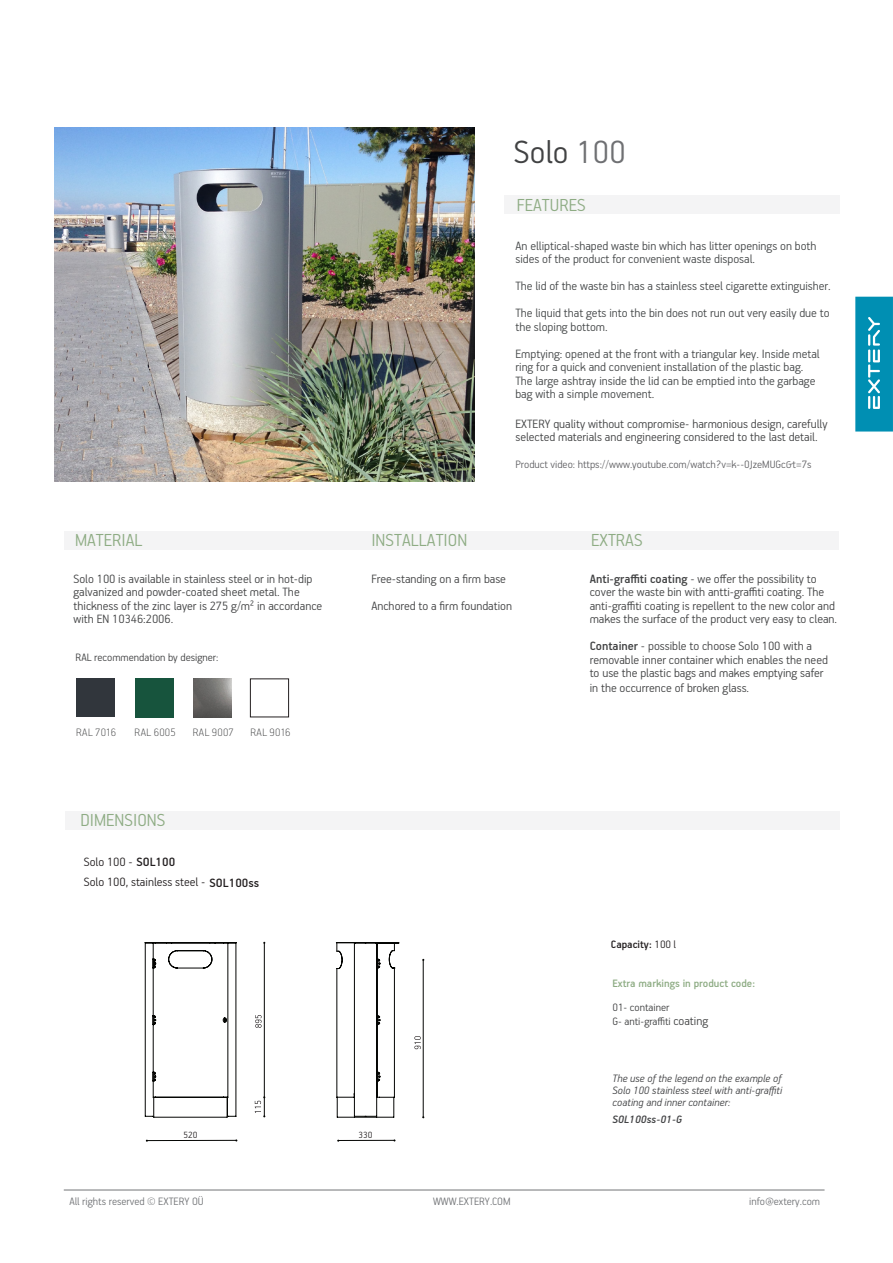
<style>
.page{position:relative;width:893px;height:1263px;background:#fff}
.page>*{position:absolute;margin:0;border:0;box-sizing:border-box;transform-origin:0 0}
.t1{font:300 36px "Extery PF Handbook Pro";color:#414243}
.t2{font:300 19.5px "Extery PF Handbook Pro";color:#8eac84}
.t3{font:300 19.5px "PF Handbook Pro";color:#8eac84}
.t4{font:300 13.5px/13.5px "Extery PF Handbook Pro";color:#414243}
.t5{font:300 13.5px/13.5px "Extery PF Handbook Pro";color:#444748}
.t6{font:300 13.5px "Extery PF Handbook Pro";color:#231f20}
.t7{font:500 13.5px "Extery PF Handbook Pro";color:#231f20}
.t8{font:italic 300 12px/12px "Extery PF Handbook Pro";color:#424345;text-align:justify}
.t9{font:300 12px "Extery PF Handbook Pro";color:#414243}
.t10{font:300 12px "Extery PF Handbook Pro";color:#636366}
.t11{font:300 12px "PF Handbook Pro";color:#727477}
.Basic{font:100 12px "Extery PF Handbook Pro";letter-spacing:.02em;color:#414243}
.t12{font:500 12px "Extery PF Handbook Pro";color:#8eac84}
.t13{font:300 12px "Extery PF Handbook Pro";color:#727477}
.t14{font:italic 500 12px "Extery PF Handbook Pro";color:#424345}
.t15{font:500 12px "Extery PF Handbook Pro";color:#231f20}
.t16{font:300 10.05px "Extery PF Handbook Pro";color:#231f20}
.s1{color:#6f7073}
.s2{font-weight:500}
.s3{font-weight:300}
.s4{font-size:13.5px}
</style>
<div class="page">
<hr style="left:64px;top:1189px;width:760px;height:1px;background:#727476">
<div style="left:855px;top:297px;width:38px;height:134px;background:#008fb3"></div>
<svg style="left:868px;top:317px;width:12px;height:92px"></svg>
<img style="left:55px;top:128px;width:420px;height:354px">
<div style="left:504px;top:196px;width:336px;height:18px;background:#f4f4f5"></div>
<div style="left:64px;top:532px;width:775px;height:18px;background:#f4f4f5"></div>
<div style="left:65px;top:811px;width:775px;height:18px;background:#f4f4f5"></div>
<div style="left:76px;top:679px;width:39px;height:38px;background:#31363c"></div>
<div style="left:250px;top:679px;width:39px;height:38px;background:#fff;border:1px solid #231f20"></div>
<div style="left:135px;top:678px;width:39px;height:39px;background:#17543d"></div>
<img style="left:193px;top:678px;width:39px;height:39px">
<hr style="left:146px;top:1140px;width:90px;height:1px;background:#040503">
<hr style="left:338px;top:1140px;width:56px;height:1px;background:#040503">
<svg style="left:414px;top:1036px;width:7px;height:13px"></svg>
<hr style="left:423px;top:960px;width:1px;height:158px;background:#040503">
<svg style="left:144px;top:942px;width:255px;height:176px"></svg>
<p class="t1" style="left:514px;top:134px;width:113px">Solo <span class="s1">100</span></p>
<p class="t2" style="left:517px;top:195px;width:70px">FEATURES</p>
<p class="t5" style="left:515px;top:239px;width:303px">An elliptical-shaped waste bin which has litter openings on both sides of the product for convenient waste disposal.</p>
<p class="t5" style="left:515px;top:279px;width:317px">The lid of the waste bin has a stainless steel cigarette extinguisher.</p>
<p class="t5" style="left:515px;top:306px;width:316px">The liquid that gets into the bin does not run out very easily due to the sloping bottom.</p>
<p class="t5" style="left:515px;top:347px;width:306px">Emptying: opened at the front with a triangular key. Inside metal ring for a quick and convenient installation of the plastic bag.</p>
<p class="t5" style="left:515px;top:374px;width:301px">The large ashtray inside the lid can be emptied into the garbage bag with a simple movement.</p>
<p class="t4" style="left:515px;top:417px;width:314px">EXTERY quality without compromise- harmonious design, carefully selected materials and engineering considered to the last detail.</p>
<p class="t10" style="left:515px;top:459px;width:298px">Product video: https://www.youtube.com/watch?v=k--0JzeMUGc&amp;t=7s</p>
<p class="t2" style="left:75px;top:531px;width:69px">MATERIAL</p>
<p class="t2" style="left:371px;top:531px;width:97px">INSTALLATION</p>
<p class="t2" style="left:591px;top:531px;width:53px">EXTRAS</p>
<p class="t4" style="left:74px;top:572px;width:241px">Solo 100 is available in stainless steel or in hot-dip</p>
<p class="t4" style="left:74px;top:585px;width:228px">galvanized and powder-coated sheet metal. The</p>
<p class="t4" style="left:74px;top:599px;width:250px">thickness of the zinc layer is 275 g/m² in accordance with EN 10346:2006.</p>
<p class="t9" style="left:76px;top:651px;width:144px">RAL recommendation by designer:</p>
<p class="Basic" style="left:76px;top:727px;width:42px">RAL 7016</p>
<p class="Basic" style="left:135px;top:727px;width:43px">RAL 6005</p>
<p class="Basic" style="left:193px;top:726px;width:43px">RAL 9007</p>
<p class="Basic" style="left:250px;top:726px;width:42px">RAL 9016</p>
<p class="t3" style="left:80px;top:809px;width:86px">DIMENSIONS</p>
<p class="t6" style="left:84px;top:855px;width:93px">Solo 100 - <span class="s2">SOL100</span></p>
<p class="t6" style="left:84px;top:875px;width:123px">Solo 100, stainless steel -</p>
<p class="t7" style="left:210px;top:874px;width:51px">SOL100ss</p>
<p class="t4" style="left:371px;top:572px;width:136px">Free-standing on a firm base</p>
<p class="t4" style="left:371px;top:599px;width:142px">Anchored to a firm foundation</p>
<p class="t16" style="left:184px;top:1130px;width:15px">520</p>
<p class="t16" style="left:358px;top:1130px;width:15px">330</p>
<p class="t4" style="left:590px;top:572px;width:249px"><span class="s2">Anti-graffiti coating</span> - we offer the possibility to cover the waste bin with antti-graffiti coating. The anti-graffiti coating is repellent to the new color and makes the surface of the product very easy to clean.</p>
<p class="t4" style="left:590px;top:639px;width:240px"><span class="s2">Container</span> - possible to choose Solo 100 with a removable inner container which enables the need to use the plastic bags and makes emptying safer</p>
<p class="t4" style="left:590px;top:681px;width:161px">in the occurrence of broken glass.</p>
<p class="t15" style="left:611px;top:936px;width:67px">Capacity: <span class="s3">100 l</span></p>
<p class="t12" style="left:612px;top:975px;width:144px">Extra markings in product code:</p>
<p class="t9" style="left:612px;top:1001px;width:58px">01- container</p>
<p class="t9" style="left:612px;top:1015px;width:97px">G- anti-graffiti <span class="s4">coating</span></p>
<p class="t8" style="left:612px;top:1072px;width:171px">The use of the legend on the example of Solo 100 stainless steel with anti-graffiti coating and inner container:</p>
<p class="t14" style="left:612px;top:1111px;width:71px">SOL100ss-01-G</p>
<p class="t13" style="left:69px;top:1195px;width:136px">All rights reserved © EXTERY OÜ</p>
<p class="t11" style="left:433px;top:1194px;width:79px">WWW.EXTERY.COM</p>
<p class="t11" style="left:749px;top:1194px;width:73px">info@extery.com</p>
</div>
